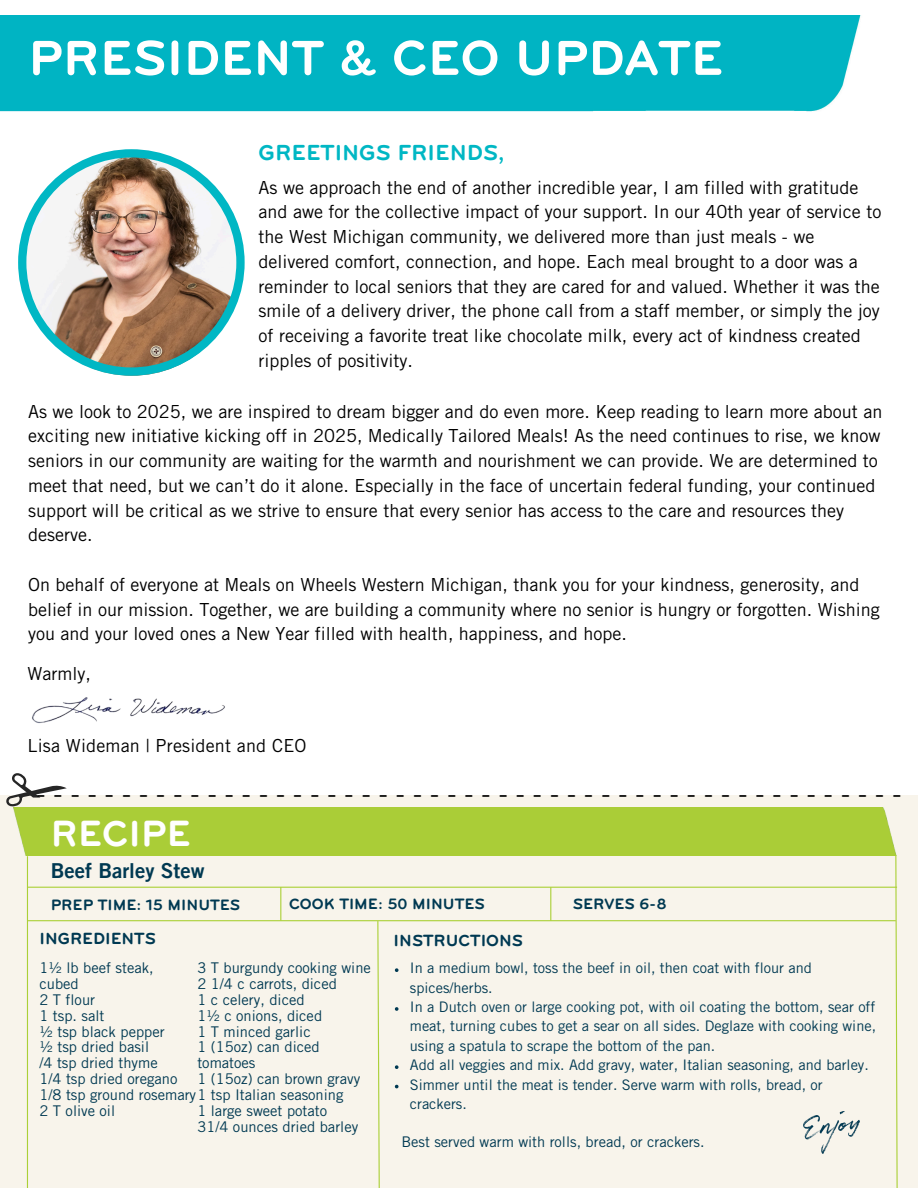
<style>
.page{position:relative;width:918px;height:1188px;background:#fff}
.page>*{position:absolute;margin:0;border:0;box-sizing:border-box;transform-origin:0 0}
.t1{font:700 51px "Bryant";color:#fff}
.t2{font:700 37.65px "Bryant";color:#fff}
.t3{font:27px "Trade Gothic LT Std";color:#000}
.t4{font:700 22.5px "Bryant";color:#00b7c4}
.t5{font:20.7px "Trade Gothic LT Pro Bd 2";color:#003952}
.t6{font:18px/24.8px "Trade Gothic LT Std";color:#000}
.t7{font:700 16.8px "Bryant";color:#003952}
.t8{font:700 15.6px "Bryant";color:#003952}
.t9{font:14.7px/15.9px "Trade Gothic LT Std";color:#003952}
.t10{font:14.55px/19.4px "Trade Gothic LT Std";color:#003952}
</style>
<div class="page">
<div style="left:0;top:15px;width:861px;height:97px;background:#00b4c3"></div>
<img style="left:18px;top:149px;width:227px;height:227px">
<div style="left:0;top:795px;width:918px;height:393px;background:#f8f4eb"></div>
<svg style="left:6px;top:773px;width:61px;height:34px"></svg>
<img style="left:32px;top:697px;width:193px;height:26px">
<div style="left:13px;top:807px;width:883px;height:49px;background:#aacd37"></div>
<svg style="left:377px;top:921px;width:3px;height:267px"></svg>
<hr style="left:28px;top:920px;width:868px;height:1px;background:#abd037">
<svg style="left:895px;top:854px;width:3px;height:334px"></svg>
<hr style="left:28px;top:887px;width:869px;height:1px;background:#abd037">
<hr style="left:280px;top:887px;width:1px;height:34px;background:#abd037">
<hr style="left:550px;top:887px;width:1px;height:34px;background:#abd037">
<img style="left:803px;top:1111px;width:56px;height:42px">
<svg style="left:395px;top:968px;width:4px;height:4px"></svg>
<svg style="left:395px;top:1007px;width:4px;height:4px"></svg>
<svg style="left:395px;top:1065px;width:4px;height:4px"></svg>
<svg style="left:395px;top:1085px;width:4px;height:3px"></svg>
<hr style="left:27px;top:856px;width:1px;height:332px;background:#abd037">
<p class="t1" style="left:28px;top:30px;width:697px">PRESIDENT &amp; CEO UPDATE</p>
<p class="t4" style="left:259px;top:140px;width:248px">GREETINGS FRIENDS,</p>
<h3 class="t6" style="left:259px;top:177px;width:624px">As we approach the end of another incredible year, I am filled with gratitude and awe for the collective impact of your support. In our 40th year of service to the West Michigan community, we delivered more than just meals - we delivered comfort, connection, and hope. Each meal brought to a door was a reminder to local seniors that they are cared for and valued. Whether it was the smile of a delivery driver, the phone call from a staff member, or simply the joy of receiving a favorite treat like chocolate milk, every act of kindness created ripples of positivity.</h3>
<h6 class="t6" style="left:28px;top:401px;width:856px">As we look to 2025, we are inspired to dream bigger and do even more. Keep reading to learn more about an exciting new initiative kicking off in 2025, Medically Tailored Meals! As the need continues to rise, we know seniors in our community are waiting for the warmth and nourishment we can provide. We are determined to meet that need, but we can’t do it alone. Especially in the face of uncertain federal funding, your continued support will be critical as we strive to ensure that every senior has access to the care and resources they deserve.</h6>
<h6 class="t6" style="left:28px;top:575px;width:853px">On behalf of everyone at Meals on Wheels Western Michigan, thank you for your kindness, generosity, and belief in our mission. Together, we are building a community where no senior is hungry or forgotten. Wishing you and your loved ones a New Year filled with health, happiness, and hope.</h6>
<p class="t6" style="left:27px;top:664px;width:65px">Warmly,</p>
<h6 class="t6" style="left:27px;top:735px;width:281px">Lisa Wideman | President and CEO</h6>
<h1 class="t3" style="left:37px;top:784px;width:866px">---------------------------------------------------</h1>
<p class="t2" style="left:50px;top:813px;width:142px">RECIPE</p>
<h6 class="t5" style="left:51px;top:863px;width:155px">Beef Barley Stew</h6>
<h2 class="t8" style="left:51px;top:896px;width:191px">PREP TIME: 15 MINUTES</h2>
<p class="t8" style="left:289px;top:895px;width:197px">COOK TIME: 50 MINUTES</p>
<p class="t8" style="left:573px;top:895px;width:96px">SERVES 6-8</p>
<h4 class="t7" style="left:39px;top:929px;width:118px">INGREDIENTS</h4>
<p class="t7" style="left:394px;top:931px;width:131px">INSTRUCTIONS</p>
<p class="t9" style="left:39px;top:961px;width:116px">1½ lb beef steak,</p>
<p class="t9" style="left:39px;top:977px;width:41px">cubed</p>
<p class="t9" style="left:39px;top:993px;width:57px">2 T flour</p>
<p class="t9" style="left:39px;top:1009px;width:67px">1 tsp. salt</p>
<p class="t9" style="left:39px;top:1025px;width:127px">½ tsp black pepper</p>
<p class="t9" style="left:39px;top:1041px;width:111px">½ tsp dried basil</p>
<p class="t9" style="left:39px;top:1057px;width:120px">/4 tsp dried thyme</p>
<h5 class="t9" style="left:39px;top:1073px;width:139px">1/4 tsp dried oregano</h5>
<h5 class="t9" style="left:39px;top:1089px;width:306px">1/8 tsp ground rosemary1 tsp Italian seasoning</h5>
<p class="t9" style="left:39px;top:1105px;width:77px">2 T olive oil</p>
<p class="t9" style="left:197px;top:961px;width:175px">3 T burgundy cooking wine</p>
<p class="t9" style="left:197px;top:977px;width:141px">2 1/4 c carrots, diced</p>
<p class="t9" style="left:197px;top:993px;width:109px">1 c celery, diced</p>
<p class="t9" style="left:197px;top:1009px;width:126px">1½ c onions, diced</p>
<p class="t9" style="left:197px;top:1025px;width:115px">1 T minced garlic</p>
<p class="t9" style="left:197px;top:1041px;width:124px">1 (15oz) can diced tomatoes</p>
<p class="t9" style="left:197px;top:1073px;width:164px">1 (15oz) can brown gravy</p>
<p class="t9" style="left:197px;top:1105px;width:131px">1 large sweet potato</p>
<p class="t9" style="left:197px;top:1121px;width:162px">31/4 ounces dried barley</p>
<p class="t10" style="left:410px;top:960px;width:404px">In a medium bowl, toss the beef in oil, then coat with flour and spices/herbs.</p>
<p class="t10" style="left:410px;top:999px;width:468px;text-align:justify">In a Dutch oven or large cooking pot, with oil coating the bottom, sear off meat, turning cubes to get a sear on all sides. Deglaze with cooking wine, using a spatula to scrape the bottom of the pan.</p>
<p class="t10" style="left:410px;top:1057px;width:460px">Add all veggies and mix. Add gravy, water, Italian seasoning, and barley.</p>
<p class="t10" style="left:410px;top:1077px;width:414px">Simmer until the meat is tender. Serve warm with rolls, bread, or crackers.</p>
<h6 class="t9" style="left:401px;top:1136px;width:305px">Best served warm with rolls, bread, or crackers.</h6>
</div>
